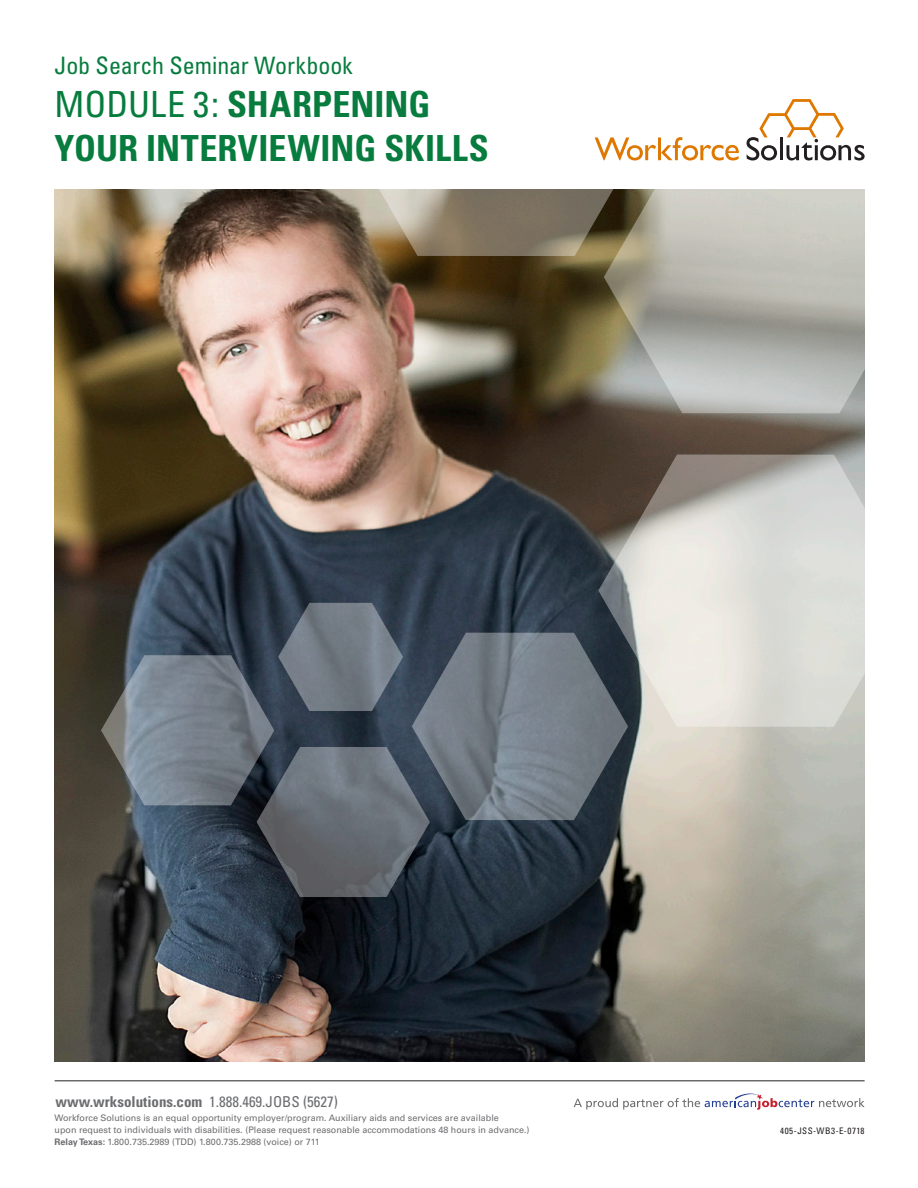
<style>
.page{position:relative;width:918px;height:1188px;background:#fff}
.page>*{position:absolute;margin:0;border:0;box-sizing:border-box;transform-origin:0 0}
.t1{font:700 condensed 36px/43.2px "Univers";letter-spacing:.005em;color:#077c3e}
.t2{font:condensed 24px "Univers";letter-spacing:-.005em;color:#077c3e}
.t3{font:700 condensed 15px "Univers";color:#6c6d70}
.t4{font:9px/12px "Univers";color:#6c6d70}
.t5{font:condensed 9px "Univers";letter-spacing:.06em;color:#231f20}
.s1{font-weight:400}
.s2{font-weight:700}
</style>
<div class="page">
<img style="left:55px;top:189px;width:810px;height:873px">
<svg style="left:339px;top:137px;width:265px;height:119px"></svg>
<svg style="left:604px;top:141px;width:261px;height:272px"></svg>
<svg style="left:101px;top:603px;width:527px;height:294px"></svg>
<svg style="left:598px;top:455px;width:267px;height:272px"></svg>
<svg style="left:595px;top:137px;width:144px;height:23px"></svg>
<svg style="left:747px;top:99px;width:118px;height:61px"></svg>
<svg style="left:574px;top:1094px;width:291px;height:16px"></svg>
<hr style="left:55px;top:1081px;width:810px;height:1px;background:#231f20">
<p class="t2" style="left:55px;top:50px;width:300px">Job Search Seminar Workbook</p>
<p class="t1" style="left:55px;top:83px;width:436px"><span class="s1">MODULE 3:</span> SHARPENING<br>YOUR INTERVIEWING SKILLS</p>
<p class="t3" style="left:55px;top:1092px;width:284px">www.wrksolutions.com <span class="s1">1.888.469.JOBS (5627)</span></p>
<p class="t4" style="left:55px;top:1112px;width:476px">Workforce Solutions is an equal opportunity employer/program. Auxiliary aids and services are available<br>upon request to individuals with disabilities. (Please request reasonable accommodations 48 hours in advance.)<br><span class="s2">Relay Texas:</span> 1.800.735.2989 (TDD) 1.800.735.2988 (voice) or 711</p>
<p class="t5" style="left:780px;top:1125px;width:86px">405-JSS-WB3-E-0718</p>
</div>
